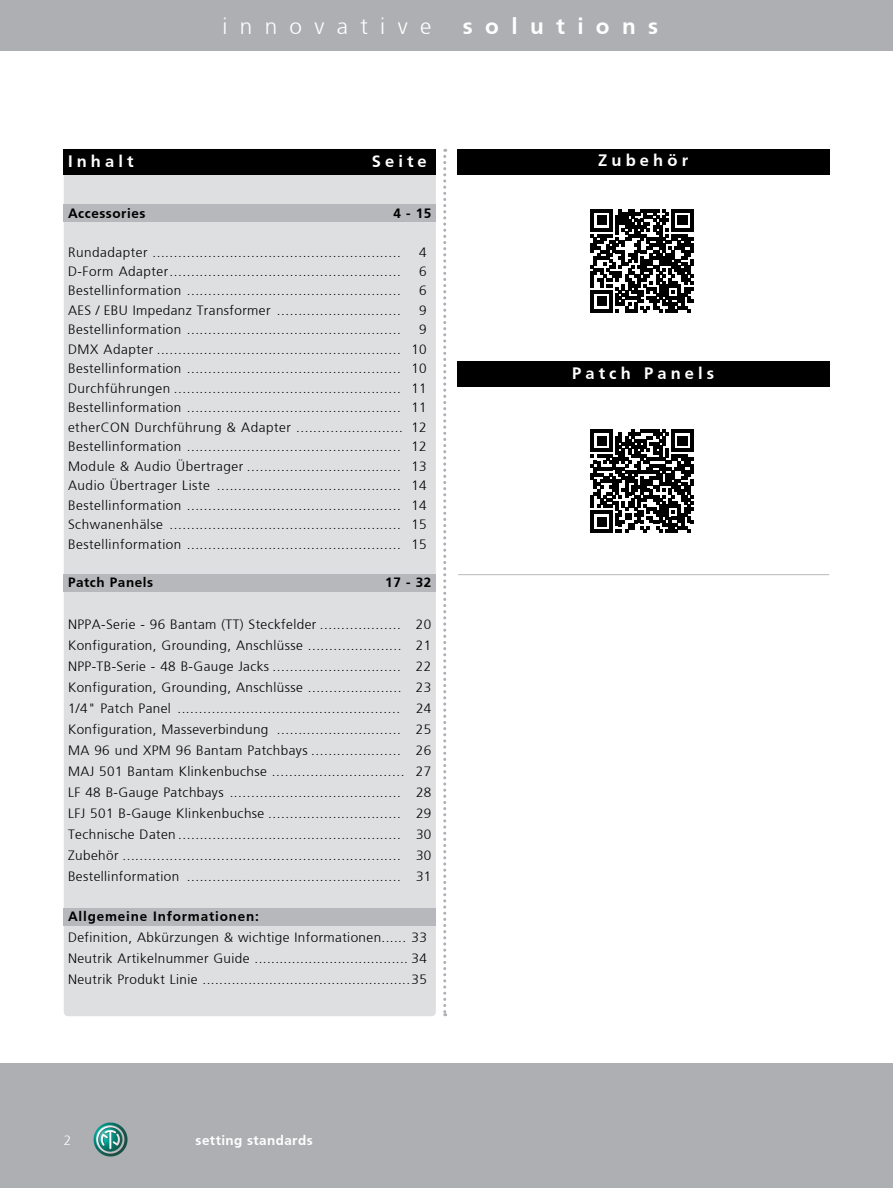
<style>
.page{position:relative;width:893px;height:1188px;background:#fff}
.page>*{position:absolute;margin:0;border:0;box-sizing:border-box;transform-origin:0 0}
.t1{font:300 22.5px "Frutiger";letter-spacing:.55em;color:#fff}
.t2{font:700 22.5px "Frutiger";letter-spacing:.55em;color:#fff}
.t3{font:700 16.5px "Frutiger";letter-spacing:.25em;color:#fff}
.t4{font:300 13.5px/21px "Frutiger";letter-spacing:.03em;color:#000;text-align:justify}
.t5{font:700 13.5px "Frutiger";letter-spacing:.04em;color:#000}
.t6{font:700 13.5px "Frutiger";letter-spacing:.06em;color:#000}
.t7{font:700 13.5px "Frutiger";letter-spacing:.03em;color:#fff}
.t8{font:300 13.5px "Frutiger";color:#fff}
</style>
<div class="page">
<div style="left:0;top:0;width:893px;height:51px;background:#aeafb2"></div>
<div style="left:0;top:1063px;width:893px;height:125px;background:#aeafb2"></div>
<img style="left:94px;top:1123px;width:33px;height:33px">
<div style="left:64px;top:149px;width:372px;height:867px;background:#dddfe0;border-radius:4px"></div>
<div style="left:457px;top:149px;width:372px;height:25px;background:#000"></div>
<div style="left:457px;top:361px;width:372px;height:26px;background:#000"></div>
<div style="left:64px;top:149px;width:372px;height:25px;background:#000"></div>
<svg style="left:443px;top:149px;width:3px;height:867px"></svg>
<hr style="left:458px;top:574px;width:371px;height:1px;background:#b6b8bb">
<div style="left:64px;top:204px;width:372px;height:17px;background:#b6b8bb"></div>
<div style="left:64px;top:575px;width:372px;height:17px;background:#b6b8bb"></div>
<div style="left:64px;top:908px;width:372px;height:17px;background:#b6b8bb"></div>
<svg style="left:591px;top:210px;width:102px;height:102px"></svg>
<svg style="left:591px;top:430px;width:102px;height:102px"></svg>
<h1 class="t1" style="left:222px;top:13px;width:210px">innovative</h1>
<h1 class="t2" style="left:463px;top:13px;width:197px">solutions</h1>
<p class="t3" style="left:68px;top:151px;width:67px">Inhalt</p>
<p class="t3" style="left:372px;top:151px;width:57px">Seite</p>
<p class="t5" style="left:68px;top:205px;width:79px">Accessories</p>
<p class="t5" style="left:393px;top:205px;width:39px">4 - 15</p>
<p class="t4" style="left:68px;top:241px;width:334px">Rundadapter ..........................................................</p>
<p class="t4" style="left:419px;top:241px;width:9px">4</p>
<p class="t4" style="left:68px;top:261px;width:334px">D-Form Adapter......................................................</p>
<p class="t4" style="left:419px;top:261px;width:9px">6</p>
<p class="t4" style="left:68px;top:280px;width:334px">Bestellinformation ..................................................</p>
<p class="t4" style="left:419px;top:280px;width:9px">6</p>
<p class="t4" style="left:68px;top:300px;width:334px">AES / EBU Impedanz Transformer .............................</p>
<p class="t4" style="left:419px;top:300px;width:9px">9</p>
<p class="t4" style="left:68px;top:319px;width:334px">Bestellinformation ..................................................</p>
<p class="t4" style="left:68px;top:320px;width:360px;line-height:19.5px;text-indent:351px">9<br>DMX Adapter ......................................................... 10<br>Bestellinformation .................................................. 10<br>Durchführungen ..................................................... 11<br>Bestellinformation .................................................. 11 etherCON Durchführung &amp; Adapter ......................... 12<br>Bestellinformation .................................................. 12<br>Module &amp; Audio Übertrager .................................... 13<br>Audio Übertrager Liste ........................................... 14<br>Bestellinformation .................................................. 14<br>Schwanenhälse ...................................................... 15<br>Bestellinformation .................................................. 15</p>
<p class="t5" style="left:68px;top:575px;width:87px">Patch Panels</p>
<p class="t5" style="left:385px;top:575px;width:48px">17 - 32</p>
<p class="t4" style="left:68px;top:614px;width:365px">NPPA-Serie - 96 Bantam (TT) Steckfelder ................... 20<br>Konfiguration, Grounding, Anschlüsse ...................... 21<br>NPP-TB-Serie - 48 B-Gauge Jacks .............................. 22<br>Konfiguration, Grounding, Anschlüsse ...................... 23<br>1/4" Patch Panel .................................................... 24<br>Konfiguration, Masseverbindung ............................. 25<br>MA 96 und XPM 96 Bantam Patchbays ..................... 26<br>MAJ 501 Bantam Klinkenbuchse ............................... 27<br>LF 48 B-Gauge Patchbays ........................................ 28<br>LFJ 501 B-Gauge Klinkenbuchse ............................... 29<br>Technische Daten .................................................... 30<br>Zubehör ................................................................. 30<br>Bestellinformation .................................................. 31</p>
<p class="t6" style="left:68px;top:908px;width:192px">Allgemeine Informationen:</p>
<p class="t4" style="left:68px;top:927px;width:360px">Definition, Abkürzungen &amp; wichtige Informationen...... 33<br>Neutrik Artikelnummer Guide ..................................... 34<br>Neutrik Produkt Linie ..................................................35</p>
<p class="t8" style="left:64px;top:1132px;width:9px">2</p>
<p class="t7" style="left:196px;top:1132px;width:119px">setting standards</p>
<p class="t3" style="left:598px;top:151px;width:91px">Zubehör</p>
<p class="t3" style="left:572px;top:364px;width:144px">Patch Panels</p>
</div>
